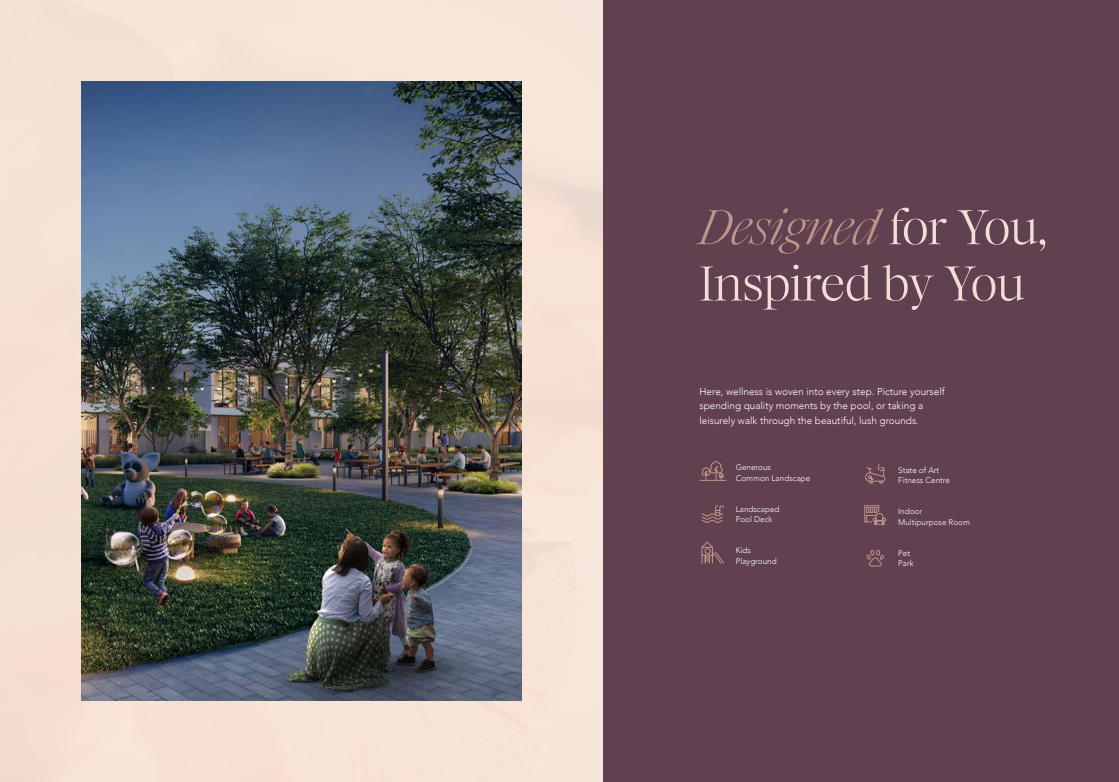
<style>
.page{position:relative;width:1119px;height:782px;background:#fff}
.page>*{position:absolute;margin:0;border:0;box-sizing:border-box;transform-origin:0 0}
.t1{font:300 50px/56.2px "Ethic New";color:#f2ded9}
.t2{font:300 10px/14.4px "Avenir";color:#fff}
.t3{font:300 8.12px/10.6px "Avenir";color:#fff}
.s1{font-style:italic;color:#bd968a}
</style>
<div class="page">
<div style="left:0;top:0;width:603px;height:781px;background:#f7e3d6"></div>
<div style="left:603px;top:0;width:516px;height:781px;background:#61404f"></div>
<img style="left:81px;top:81px;width:441px;height:619px">
<svg style="left:701px;top:461px;width:23px;height:19px"></svg>
<svg style="left:701px;top:505px;width:23px;height:17px"></svg>
<svg style="left:701px;top:541px;width:23px;height:23px"></svg>
<svg style="left:865px;top:464px;width:20px;height:19px"></svg>
<svg style="left:864px;top:505px;width:22px;height:19px"></svg>
<svg style="left:866px;top:549px;width:18px;height:17px"></svg>
<h1 class="t1" style="left:699px;top:200px;width:349px"><span class="s1">Designed</span> for You,<br>Inspired by You</h1>
<p class="t2" style="left:699px;top:384px;width:247px">Here, wellness is woven into every step. Picture yourself spending quality moments by the pool, or taking a leisurely walk through the beautiful, lush grounds.</p>
<p class="t3" style="left:736px;top:461px;width:76px">Generous<br>Common Landscape</p>
<p class="t3" style="left:736px;top:503px;width:45px">Landscaped<br>Pool Deck</p>
<p class="t3" style="left:736px;top:544px;width:42px">Kids<br>Playground</p>
<p class="t3" style="left:898px;top:464px;width:53px">State of Art<br>Fitness Centre</p>
<p class="t3" style="left:898px;top:506px;width:73px">Indoor<br>Multipurpose Room</p>
<p class="t3" style="left:898px;top:547px;width:17px">Pet<br>Park</p>
</div>
